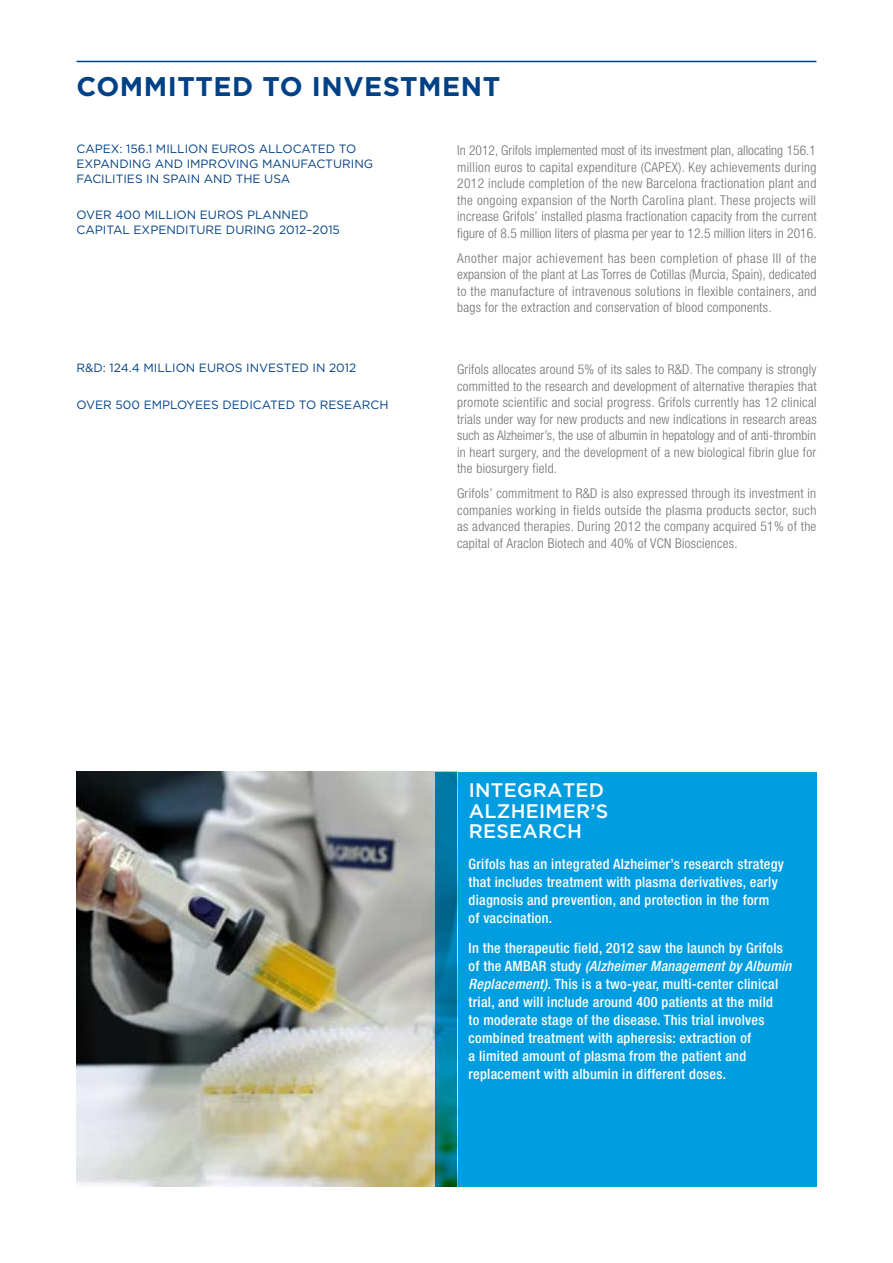
<style>
.page{position:relative;width:893px;height:1263px;background:#fff}
.page>*{position:absolute;margin:0;border:0;box-sizing:border-box;transform-origin:0 0}
.t1{font:700 27px "Gotham";letter-spacing:.02em;color:#004186}
.t2{font:500 19.5px/20.2px "Gotham";letter-spacing:.015em;color:#fff}
.t3{font:500 condensed 14.25px/18px "Helvetica Neue";letter-spacing:.02em;color:#fff}
.t4{font:300 condensed 13.5px/16.5px "Helvetica Neue";letter-spacing:.02em;color:#707172;text-align:justify}
.t5{font:12px "Gotham";color:#004186}
.s1{font-style:italic}
</style>
<div class="page">
<hr style="left:77px;top:61px;width:739px;height:1px;background:#004186">
<div style="left:457px;top:772px;width:359px;height:414px;background:#009ee0"></div>
<img style="left:77px;top:772px;width:359px;height:414px">
<svg style="left:436px;top:772px;width:21px;height:414px;background:#007798"></svg>
<h1 class="t1" style="left:77px;top:71px;width:425px">COMMITTED TO INVESTMENT</h1>
<p class="t5" style="left:77px;top:142px;width:145px">CAPEX: 156.1 MILLION EURO</p>
<p class="t5" style="left:247px;top:142px;width:21px">S ALLO</p>
<p class="t5" style="left:293px;top:142px;width:18px">CATE</p>
<p class="t5" style="left:326px;top:142px;width:22px">D TO</p>
<p class="t5" style="left:77px;top:157px;width:26px">EXPAN</p>
<p class="t5" style="left:119px;top:157px;width:91px">DING AND IMPRO</p>
<p class="t5" style="left:227px;top:157px;width:56px">VING MANU</p>
<p class="t5" style="left:300px;top:157px;width:34px">FACTUR</p>
<p class="t5" style="left:351px;top:157px;width:24px">ING</p>
<p class="t5" style="left:77px;top:172px;width:96px">FACILITIES IN SPA</p>
<p class="t5" style="left:187px;top:172px;width:105px">IN AND THE USA</p>
<p class="t5" style="left:77px;top:209px;width:133px">OVER 400 MILLION EURO</p>
<p class="t5" style="left:236px;top:209px;width:21px">S PLANNE</p>
<p class="t5" style="left:299px;top:209px;width:11px">D</p>
<p class="t5" style="left:77px;top:224px;width:39px">CAPITAL</p>
<p class="t5" style="left:134px;top:224px;width:26px">EXPEN</p>
<p class="t5" style="left:176px;top:224px;width:22px">DITURE</p>
<p class="t5" style="left:226px;top:224px;width:116px">DURING 2012–2015</p>
<p class="t5" style="left:77px;top:361px;width:132px">R&amp;D: 124.4 MILLION EURO</p>
<p class="t5" style="left:235px;top:361px;width:123px">S INVESTED IN 2012</p>
<p class="t5" style="left:77px;top:398px;width:95px">OVER 500 EMPLO</p>
<p class="t5" style="left:187px;top:398px;width:84px">YEES DEDICATE</p>
<p class="t5" style="left:286px;top:398px;width:68px">D TO RESEAR</p>
<p class="t5" style="left:370px;top:398px;width:19px">CH</p>
<p class="t4" style="left:457px;top:142px;width:361px">In 2012, Grifols implemented most of its investment plan, allocating 156.1 million euros to capital expenditure (CAPEX). Key achievements during 2012 include completion of the new Barcelona fractionation plant and the ongoing expansion of the North Carolina plant. These projects will increase Grifols’ installed plasma fractionation capacity from the current figure of 8.5 million liters of plasma per year to 12.5 million liters in 2016.</p>
<p class="t4" style="left:457px;top:249px;width:361px">Another major achievement has been completion of phase III of the expansion of the plant at Las Torres de Cotillas (Murcia, Spain), dedicated to the manufacture of intravenous solutions in flexible containers, and bags for the extraction and conservation of blood components.</p>
<p class="t4" style="left:457px;top:361px;width:361px">Grifols allocates around 5% of its sales to R&amp;D. The company is strongly committed to the research and development of alternative therapies that promote scientific and social progress. Grifols currently has 12 clinical trials under way for new products and new indications in research areas such as Alzheimer’s, the use of albumin in hepatology and of anti-thrombin in heart surgery, and the development of a new biological fibrin glue for the biosurgery field.</p>
<p class="t4" style="left:457px;top:485px;width:361px">Grifols’ commitment to R&amp;D is also expressed through its investment in companies working in fields outside the plasma products sector, such as advanced therapies. During 2012 the company acquired 51% of the capital of Araclon Biotech and 40% of VCN Biosciences.</p>
<h2 class="t2" style="left:469px;top:780px;width:141px">INTEGRATED<br>ALZHEI MER’S<br>RESEARCH</h2>
<p class="t3" style="left:469px;top:854px;width:317px">Grifols has an integrated Alzheimer’s research strategy that includes treatment with plasma derivatives, early diagnosis and prevention, and protection in the form<br>of vaccination.</p>
<p class="t3" style="left:469px;top:939px;width:324px">In the therapeutic field, 2012 saw the launch by Grifols of the AMBAR study <span class="s1">(Alzheimer Management by Albumin Replacement).</span> This is a two-year, multi-center clinical trial, and will include around 400 patients at the mild<br>to moderate stage of the disease. This trial involves combined treatment with apheresis: extraction of<br>a limited amount of plasma from the patient and replacement with albumin in different doses.</p>
</div>
